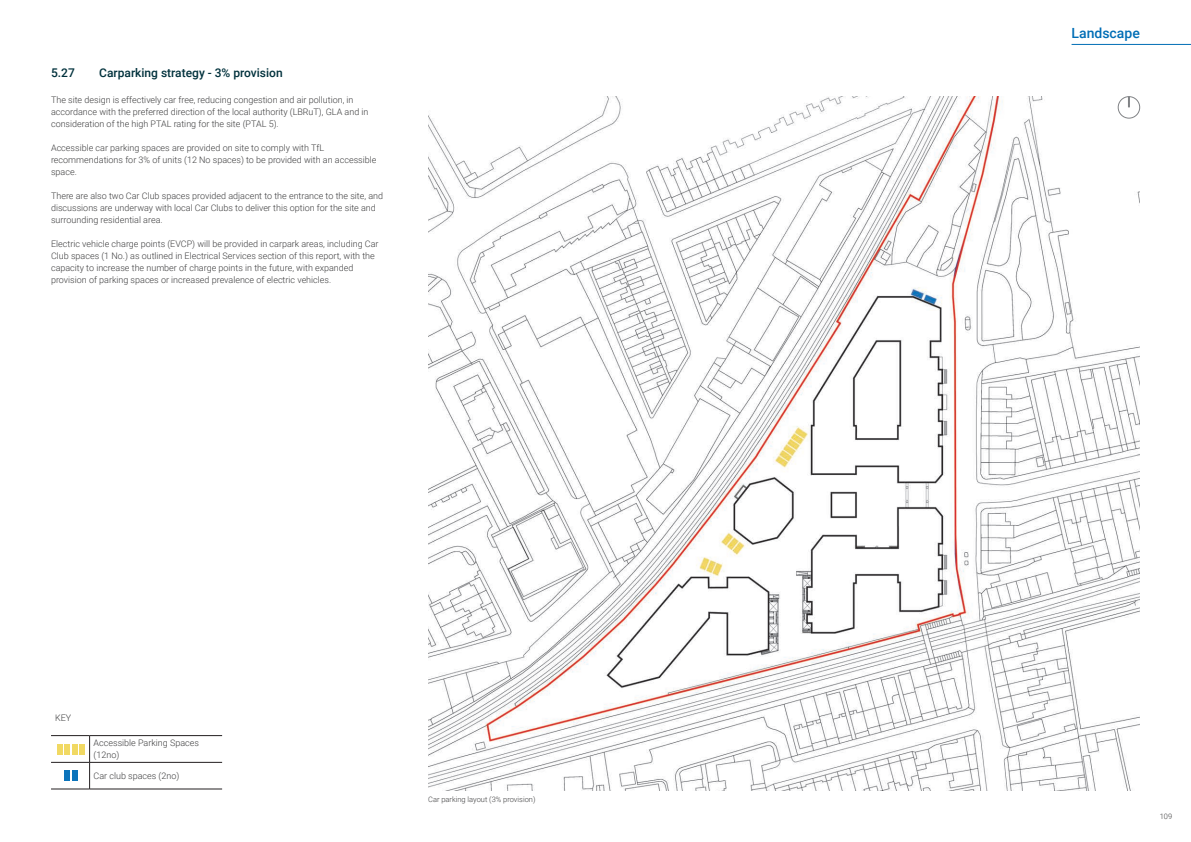
<style>
.page{position:relative;width:1191px;height:842px;background:#fff}
.page>*{position:absolute;margin:0;border:0;box-sizing:border-box;transform-origin:0 0}
.t1{font:500 14px "Roboto";color:#006eb6}
.t2{font:500 12px "Roboto";color:#00313c}
.AA_BODY_TEXT_2018{font:300 9px/12px "Roboto";color:#3e3e3f}
.AA_CAPTION_2018{font:300 7.5px "Roboto";color:#3e3e3f}
</style>
<div class="page">
<img style="left:428px;top:96px;width:712px;height:695px">
<hr style="left:51px;top:735px;width:39px;height:1px;background:#231f20">
<hr style="left:90px;top:735px;width:132px;height:1px;background:#231f20">
<hr style="left:51px;top:762px;width:39px;height:1px;background:#231f20">
<hr style="left:90px;top:762px;width:132px;height:1px;background:#231f20">
<svg style="left:89px;top:736px;width:1px;height:53px"></svg>
<hr style="left:51px;top:789px;width:39px;height:1px;background:#231f20">
<hr style="left:90px;top:789px;width:132px;height:1px;background:#231f20">
<div style="left:57px;top:743px;width:6px;height:11px;background:#f1d963"></div>
<div style="left:64px;top:743px;width:6px;height:11px;background:#f1d963"></div>
<div style="left:64px;top:770px;width:6px;height:11px;background:#0c74bb"></div>
<div style="left:72px;top:743px;width:5px;height:11px;background:#f1d963"></div>
<div style="left:72px;top:770px;width:5px;height:11px;background:#0c74bb"></div>
<div style="left:79px;top:743px;width:6px;height:11px;background:#f1d963"></div>
<div style="left:1118px;top:97px;width:21px;height:21px;background:#fff;border-radius:50%"></div>
<div style="left:1118px;top:96px;width:22px;height:22px;border:1px solid #808285;border-radius:50%"></div>
<svg style="left:1128px;top:97px;width:2px;height:10px"></svg>
<hr style="left:1071px;top:44px;width:120px;height:1px;background:#006eb6">
<p class="t2" style="left:51px;top:64px;width:25px">5.27</p>
<p class="t2" style="left:99px;top:64px;width:185px">Carparking strategy - 3% provision</p>
<p class="AA_BODY_TEXT_2018" style="left:51px;top:94px;width:319px">The site design is effectively car free, reducing congestion and air pollution, in accordance with the preferred direction of the local authority (LBRuT), GLA and in consideration of the high PTAL rating for the site (PTAL 5).</p>
<p class="AA_BODY_TEXT_2018" style="left:51px;top:142px;width:327px">Accessible car parking spaces are provided on site to comply with TfL recommendations for 3% of units (12 No spaces) to be provided with an accessible space.</p>
<p class="AA_BODY_TEXT_2018" style="left:51px;top:190px;width:333px">There are also two Car Club spaces provided adjacent to the entrance to the site, and discussions are underway with local Car Clubs to deliver this option for the site and surrounding residential area.</p>
<p class="AA_BODY_TEXT_2018" style="left:51px;top:238px;width:329px">Electric vehicle charge points (EVCP) will be provided in carpark areas, including Car Club spaces (1 No.) as outlined in Electrical Services section of this report, with the capacity to increase the number of charge points in the future, with expanded provision of parking spaces or increased prevalence of electric vehicles.</p>
<p class="AA_BODY_TEXT_2018" style="left:55px;top:712px;width:18px">KEY</p>
<p class="AA_BODY_TEXT_2018" style="left:94px;top:737px;width:107px">Accessible Parking Spaces (12no)</p>
<p class="AA_BODY_TEXT_2018" style="left:94px;top:769px;width:87px">Car club spaces (2no)</p>
<p class="AA_CAPTION_2018" style="left:428px;top:794px;width:109px">Car parking layout (3% provision)</p>
<h1 class="t1" style="left:1071px;top:23px;width:70px">Landscape</h1>
<p class="AA_CAPTION_2018" style="left:1159px;top:811px;width:14px">109</p>
</div>
